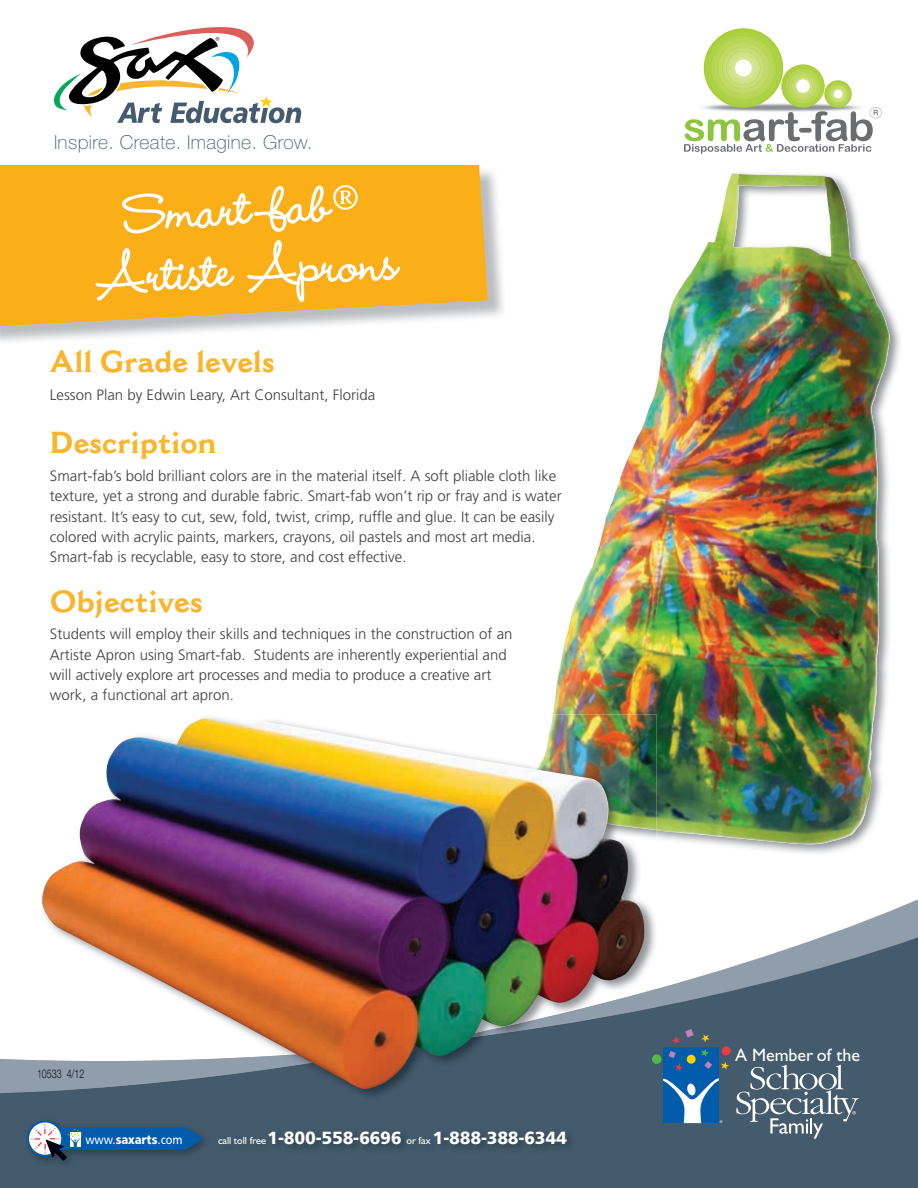
<style>
.page{position:relative;width:918px;height:1188px;background:#fff}
.page>*{position:absolute;margin:0;border:0;box-sizing:border-box;transform-origin:0 0}
.t1{font:700 65.7px/61.7px "Wendy LP Std";color:#fff;text-align:center}
.t2{font:700 30px "Cantoria MT Std";color:#f8b630}
.t3{font:100 19.2px "Helvetica Neue LT Std";letter-spacing:.02em;color:#435b6d}
.t4{font:18px "Gill Sans Std";color:#fff}
.t5{font:17.7px "Humanist 777 BT Black B";letter-spacing:-.015em;color:#fff}
.t6{font:300 15px/20.2px "Frutiger LT Std";color:#3e3e3f}
.t7{font:12.6px "Humanist 777 BT Roman B";color:#fff;scale:.9 1}
.t8{font:300 12px "Helvetica Neue LT Std";color:#0a0d16;scale:.74 1}
.s1{color:#3f3f40}
.s2{font-family:"Humanist 777 BT Black B"}
.s3{font-family:"Humanist 521 BT";font-size:10.35px}
</style>
<div class="page">
<svg style="left:0;top:165px;width:488px;height:162px;background:#f6b229"></svg>
<svg style="left:54px;top:27px;width:247px;height:96px"></svg>
<div style="left:0;top:1104px;width:918px;height:84px;background:#435b6d"></div>
<svg style="left:0;top:899px;width:918px;height:205px"></svg>
<div style="left:663px;top:1047px;width:56px;height:76px;background:#015dab"></div>
<svg style="left:701px;top:1035px;width:9px;height:7px"></svg>
<svg style="left:675px;top:1064px;width:8px;height:7px"></svg>
<svg style="left:721px;top:1062px;width:8px;height:8px"></svg>
<svg style="left:672px;top:1029px;width:22px;height:15px"></svg>
<svg style="left:701px;top:1049px;width:11px;height:20px"></svg>
<svg style="left:669px;top:1051px;width:7px;height:7px"></svg>
<svg style="left:652px;top:1054px;width:10px;height:10px"></svg>
<div style="left:722px;top:1046px;width:9px;height:9px;background:#ee3a41;border-radius:50%"></div>
<div style="left:687px;top:1055px;width:9px;height:9px;background:#fed105;border-radius:50%"></div>
<svg style="left:736px;top:1065px;width:123px;height:74px;background:#627685"></svg>
<svg style="left:663px;top:1077px;width:60px;height:46px"></svg>
<img style="left:23px;top:1116px;width:553px;height:54px">
<svg style="left:27px;top:1120px;width:176px;height:41px;background:#396890"></svg>
<svg style="left:704px;top:28px;width:79px;height:80px"></svg>
<svg style="left:684px;top:35px;width:198px;height:119px"></svg>
<img style="left:725px;top:173px;width:126px;height:21px">
<img style="left:850px;top:288px;width:50px;height:558px">
<img style="left:553px;top:194px;width:326px;height:650px">
<img style="left:645px;top:899px;width:12px;height:90px">
<div style="left:40px;top:1092px;width:617px;height:8px;background:#435b6d"></div>
<img style="left:40px;top:989px;width:617px;height:103px">
<svg style="left:652px;top:1054px;width:5px;height:10px"></svg>
<img style="left:40px;top:1070px;width:2px;height:9px">
<img style="left:552px;top:715px;width:105px;height:115px">
<img style="left:42px;top:718px;width:603px;height:371px">
<p class="t3" style="left:54px;top:135px;width:260px">Inspire. Create. Imagine. Grow.</p>
<h1 class="t1" style="left:92px;top:180px;width:302px;rotate:-3deg">Smart-fab®<br>Artiste Aprons</h1>
<h2 class="t2" style="left:50px;top:350px;width:226px">All Grade levels</h2>
<p class="t6" style="left:50px;top:386px;width:327px">Lesson Plan by Edwin Leary, Art Consultant, Florida</p>
<h2 class="t2" style="left:50px;top:432px;width:168px">Description</h2>
<p class="t6" style="left:50px;top:467px;width:513px">Smart-fab’s bold brilliant colors are in the material itself. A soft pliable cloth <span class="s1">like </span>texture, yet a strong and durable fabric. Smart-fab won’t rip or fray and is <span class="s1">water </span>resistant. It’s easy to cut, sew, fold, twist, crimp, ruffle and glue. It can be e<span class="s1">asily </span>colored with acrylic paints, markers, crayons, oil pastels and most art media<span class="s1">.<br></span>Smart-fab is recyclable, easy to store, and cost effective.</p>
<h2 class="t2" style="left:50px;top:590px;width:154px">Objectives</h2>
<p class="t6" style="left:50px;top:625px;width:464px">Students will employ their skills and techniques in the construction of an Artiste Apron using Smart-fab. Students are inherently experiential and will actively explore art processes and media to produce a creative art work, a functional art apron.</p>
<p class="t8" style="left:37px;top:1070px;width:66px">10533 4/12</p>
<p class="t7" style="left:85px;top:1134px;width:110px">www.<span class="s2">saxarts</span>.com</p>
<p class="t5" style="left:218px;top:1131px;width:350px"><span class="s3">call toll free</span> 1-800-558-6696 <span class="s3">or fax</span> 1-888-388-6344</p>
<p class="t4" style="left:735px;top:1048px;width:126px">A Member of the</p>
</div>
